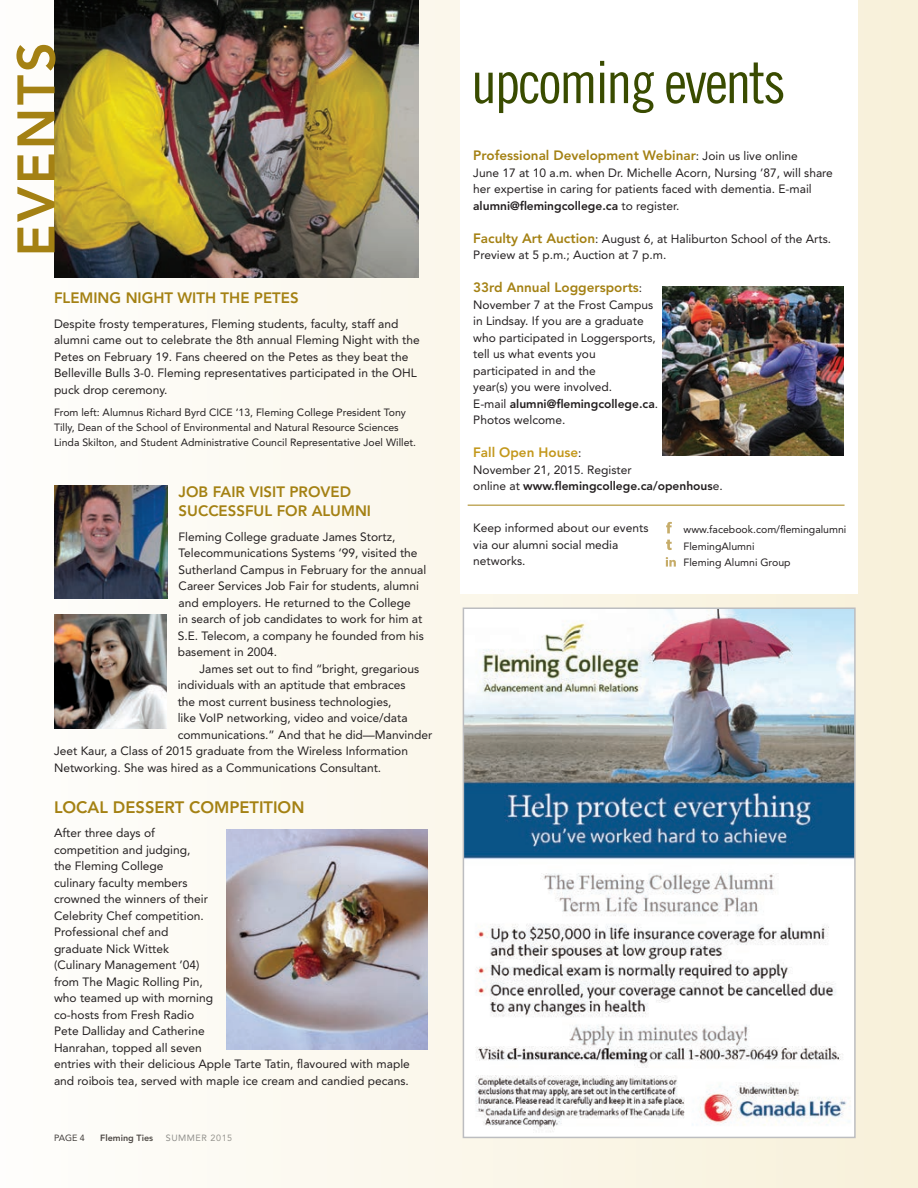
<style>
.page{position:relative;width:918px;height:1188px;background:#fff}
.page>*{position:absolute;margin:0;border:0;box-sizing:border-box;transform-origin:0 0}
.t1{font:58.5px "Trade Gothic Cond Eighteen";letter-spacing:-.04em;color:#394b00}
.t2{font:800 52.5px "Avenir LT Std";letter-spacing:.05em;color:#a48113}
.t3{font:800 16.5px "Avenir LT Std";color:#a48113}
.t4{font:800 15px/18.8px "Avenir LT Std";color:#a48113}
.t5{font:800 13.5px "Avenir LT Std";color:#a48113}
.t6{font:800 13.5px "Avenir LT Std";color:#c3981c}
.t7{font:12px/16.5px "Avenir LT Std";color:#231f20}
.t8{font:800 12px "Avenir LT Std";color:#231f20}
.t9{font:10.5px/15px "Avenir LT Std";color:#231f20}
.t10{font:800 9px "Avenir LT Std";color:#231f20}
.t11{font:9px "Avenir LT Std";letter-spacing:.06em;color:#6c6d70}
.t12{font:9px "Avenir LT Std";color:#231f20}
.s1{font-weight:400;font-size:12px;color:#231f20}
.s2{font-weight:400}
.s3{font-weight:800;font-size:13.5px;color:#a48113}
</style>
<div class="page">
<div style="left:0;top:0;width:918px;height:1188px;background:linear-gradient(to right,#fefdfc,#f7f0d9)"></div>
<div style="left:460px;top:0;width:398px;height:594px;background:#fff"></div>
<img style="left:54px;top:0;width:364px;height:278px">
<img style="left:54px;top:486px;width:114px;height:113px">
<img style="left:54px;top:614px;width:113px;height:115px">
<svg style="left:666px;top:522px;width:6px;height:11px"></svg>
<svg style="left:666px;top:557px;width:10px;height:10px"></svg>
<svg style="left:666px;top:540px;width:6px;height:10px"></svg>
<img style="left:662px;top:286px;width:181px;height:170px">
<img style="left:227px;top:829px;width:201px;height:221px">
<hr style="left:468px;top:505px;width:377px;height:1px;background:#a48113">
<img style="left:466px;top:611px;width:387px;height:524px">
<div style="left:463px;top:608px;width:393px;height:530px;border:2px solid #bcbdc0"></div>
<p class="t2" style="left:5px;top:256px;width:216px;rotate:-90deg">EVENTS</p>
<p class="t4" style="left:54px;top:288px;width:246px">FLEMING NIGHT WITH THE PETES</p>
<p class="t7" style="left:54px;top:315px;width:367px">Despite frosty temperatures, Fleming students, faculty, staff and alumni came out to celebrate the 8th annual Fleming Night with the Petes on February 19. Fans cheered on the Petes as they beat the Belleville Bulls 3-0. Fleming representatives participated in the OHL puck drop ceremony.</p>
<p class="t9" style="left:54px;top:405px;width:353px">From left: Alumnus Richard Byrd CICE ’13, Fleming College President Tony<br>Tilly, Dean of the School of Environmental and Natural Resource Sciences</p>
<p class="t9" style="left:54px;top:435px;width:364px">Linda Skilton, and Student Administrative Council Representative Joel Willet.</p>
<p class="t4" style="left:179px;top:483px;width:194px">JOB FAIR VISIT PROVED<br>SUCCESSFUL FOR ALUMNI</p>
<p class="t7" style="left:178px;top:528px;width:250px">Fleming College graduate James Stortz, Telecommunications Systems ‘99, visited the Sutherland Campus in February for the annual Career Services Job Fair for students, alumni and employers. He returned to the College<br>in search of job candidates to work for him at S.E. Telecom, a company he founded from his basement in 2004.</p>
<p class="t7" style="left:199px;top:660px;width:221px">James set out to find “bright, gregarious</p>
<p class="t7" style="left:178px;top:677px;width:230px">individuals with an aptitude that embraces</p>
<p class="t7" style="left:178px;top:693px;width:215px">the most current business technologies,</p>
<p class="t7" style="left:178px;top:710px;width:231px">like VoIP networking, video and voice/data</p>
<p class="t7" style="left:178px;top:726px;width:256px">communications.” And that he did—Manvinder</p>
<p class="t7" style="left:54px;top:743px;width:356px">Jeet Kaur, a Class of 2015 graduate from the Wireless Information</p>
<p class="t7" style="left:54px;top:759px;width:329px">Networking. She was hired as a Communications Consultant.</p>
<p class="t3" style="left:54px;top:797px;width:252px">LOCAL DESSERT COMPETITION</p>
<p class="t7" style="left:54px;top:825px;width:357px">After three days of<br>competition and judging,<br>the Fleming College<br>culinary faculty members<br>crowned the winners of their<br>Celebrity Chef competition.<br>Professional chef and<br>graduate Nick Wittek<br>(Culinary Management ’04)<br>from The Magic Rolling Pin,<br>who teamed up with morning<br>co-hosts from Fresh Radio<br>Pete Dalliday and Catherine<br>Hanrahan, topped all seven<br>entries with their delicious Apple Tarte Tatin, flavoured with maple and roibois tea, served with maple ice cream and candied pecans.</p>
<p class="t12" style="left:54px;top:1132px;width:32px">PAGE 4</p>
<p class="t10" style="left:100px;top:1132px;width:55px">Fleming Ties</p>
<p class="t11" style="left:166px;top:1132px;width:68px">SUMMER 2015</p>
<h1 class="t1" style="left:471px;top:48px;width:316px">upcoming events</h1>
<p class="t5" style="left:473px;top:148px;width:326px">Professional Development Webinar<span class="s1">: Join us live online</span></p>
<p class="t7" style="left:473px;top:164px;width:361px">June 17 at 10 a.m. when Dr. Michelle Acorn, Nursing ’87, will share</p>
<p class="t7" style="left:473px;top:181px;width:340px">her expertise in caring for patients faced with dementia. E-mail</p>
<p class="t8" style="left:473px;top:198px;width:208px">alumni@flemingcollege.ca <span class="s2">to register.</span></p>
<p class="t7" style="left:473px;top:230px;width:359px"><span class="s3">Faculty Art Auction</span>: August 6, at Haliburton School of the Arts.<br>Preview at 5 p.m.; Auction at 7 p.m.</p>
<p class="t5" style="left:473px;top:280px;width:171px">33rd Annual Loggersports<span class="s1">:</span></p>
<p class="t7" style="left:473px;top:296px;width:184px">November 7 at the Frost Campus in Lindsay. If you are a graduate who participated in Loggersports, tell us what events you participated in and the</p>
<p class="t7" style="left:473px;top:379px;width:140px">year(s) you were involved.</p>
<p class="t8" style="left:473px;top:396px;width:186px"><span class="s2">E-mail</span> alumni@flemingcollege.ca<span class="s2">.</span></p>
<p class="t7" style="left:473px;top:412px;width:94px">Photos welcome.</p>
<p class="t6" style="left:473px;top:445px;width:110px">Fall Open House<span class="s1">:</span></p>
<p class="t7" style="left:473px;top:461px;width:160px">November 21, 2015. Register</p>
<p class="t8" style="left:473px;top:479px;width:251px"><span class="s2">online at</span> www.flemingcollege.ca/openhous<span class="s2">e.</span></p>
<p class="t7" style="left:473px;top:520px;width:177px">Keep informed about our events</p>
<p class="t7" style="left:473px;top:536px;width:147px">via our alumni social media</p>
<p class="t7" style="left:473px;top:553px;width:54px">networks.</p>
<p class="t9" style="left:684px;top:522px;width:164px">www.facebook.com/flemingalumni</p>
<p class="t9" style="left:684px;top:539px;width:72px">FlemingAlumni</p>
<p class="t9" style="left:684px;top:555px;width:108px">Fleming Alumni Group</p>
</div>
